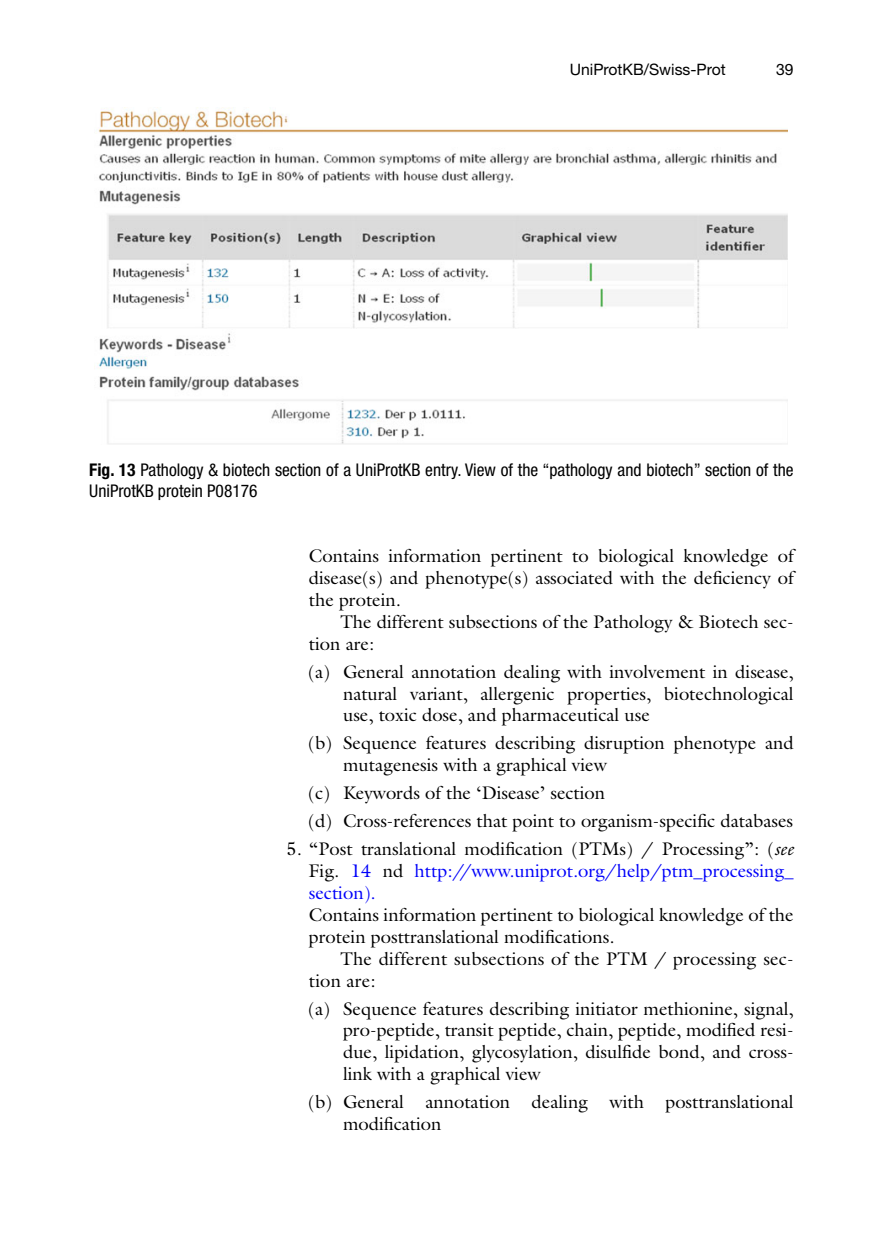
<style>
.page{position:relative;width:883px;height:1260px;background:#fff}
.page>*{position:absolute;margin:0;border:0;box-sizing:border-box;transform-origin:0 0}
.t1{font:18.38px/21.9px "Vwxkxg Galliard";color:#000}
.t2{font:condensed 17.5px/21px "Lqmvgj Helvetica Neue";color:#000}
.t3{font:15.75px "Qhcqjb Helvetica Neue";color:#000}
.s1{font-family:"Bgjnng Helvetica Neue";font-weight:700}
.s2{font-family:"Yjxvbd Galliard";font-style:italic}
.s3{color:#0000fa}
</style>
<div class="page">
<img style="left:97px;top:107px;width:691px;height:337px">
<p class="t3" style="left:570px;top:64px;width:158px">UniProtKB/Swiss-Prot</p>
<p class="t3" style="left:776px;top:64px;width:19px">39</p>
<p class="t2" style="left:89px;top:461px;width:706px"><span class="s1">Fig. 13</span> Pathology &amp; biotech section of a UniProtKB entry. View of the “pathology and biotech” section of the<br>UniProtKB protein P08176</p>
<p class="t1" style="left:309px;top:547px;width:486px;text-align:justify">Contains information pertinent to biological knowledge of disease(s) and phenotype(s) associated with the deficiency of the protein.</p>
<p class="t1" style="left:309px;top:613px;width:486px;text-indent:32px">The different subsections of the Pathology &amp; Biotech sec&shy;tion are:</p>
<p class="t1" style="left:343px;top:662px;width:452px;text-align:justify;text-indent:-35px">(a) General annotation dealing with involvement in disease, natural variant, allergenic properties, biotechnological use, toxic dose, and pharmaceutical use</p>
<p class="t1" style="left:343px;top:734px;width:452px;text-indent:-35px">(b) Sequence features describing disruption phenotype and mutagenesis with a graphical view</p>
<p class="t1" style="left:308px;top:781px;width:487px;line-height:28px">(c) Keywords of the ‘Disease’ section<br>(d) Cross-references that point to organism-specific databases</p>
<p class="t1" style="left:309px;top:840px;width:486px;text-align:justify;text-indent:-22px">5. “Post translational modification (PTMs) / Processing”: ( <span class="s2">see </span>Fig. <span class="s3">14</span> nd <span class="s3">http://www.uniprot.org/help/ptm_processing_ section).</span></p>
<p class="t1" style="left:309px;top:906px;width:486px">Contains information pertinent to biological knowledge of the protein posttranslational modifications.</p>
<p class="t1" style="left:309px;top:949px;width:486px;text-indent:32px">The different subsections of the PTM / processing sec&shy;tion are:</p>
<p class="t1" style="left:343px;top:999px;width:452px;text-align:justify;text-indent:-35px">(a) Sequence features describing initiator methionine, signal, pro-peptide, transit peptide, chain, peptide, modified resi&shy;due, lipidation, glycosylation, disulfide bond, and cross&shy;link with a graphical view</p>
<p class="t1" style="left:343px;top:1093px;width:452px;text-indent:-35px">(b) General annotation dealing with posttranslational modification</p>
</div>
